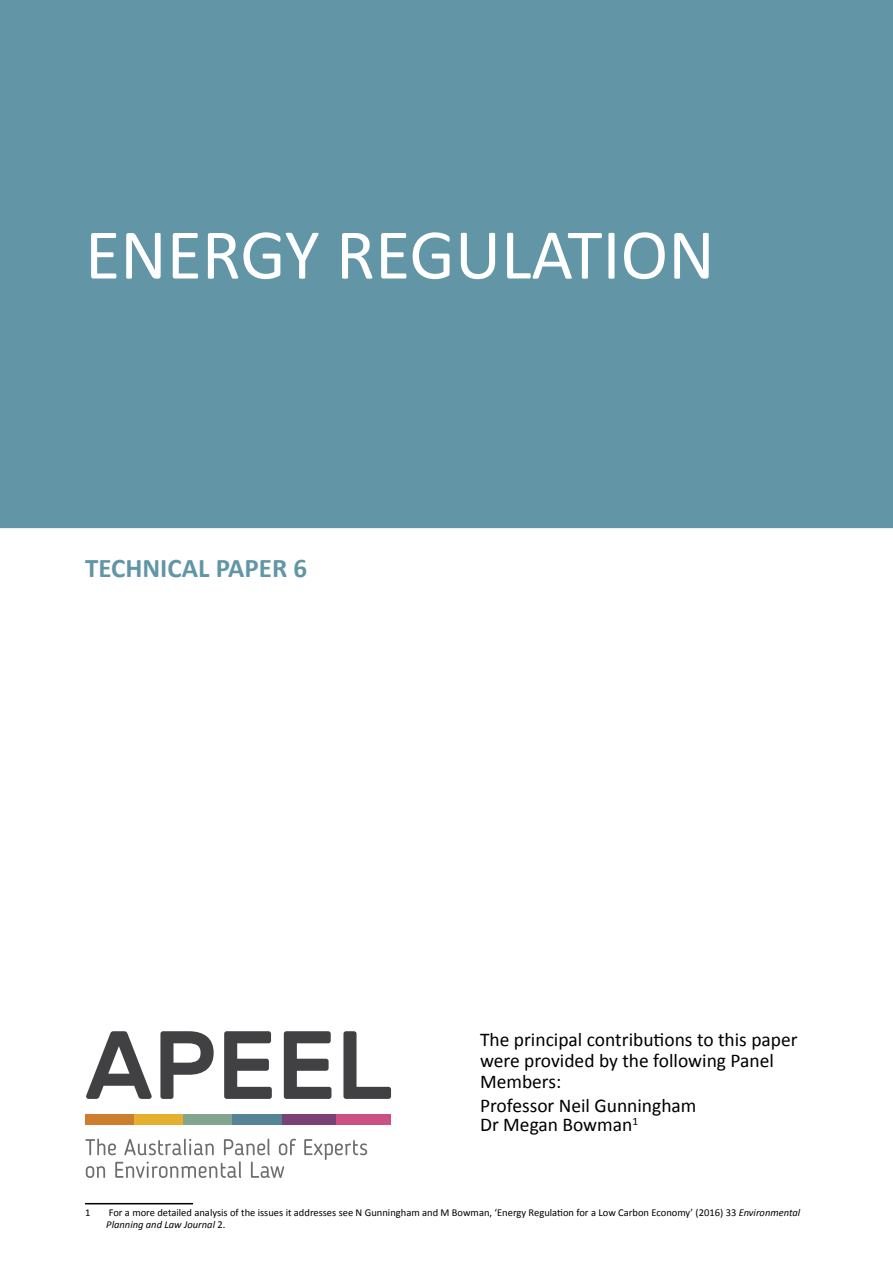
<style>
.page{position:relative;width:893px;height:1263px;background:#fff}
.page>*{position:absolute;margin:0;border:0;box-sizing:border-box;transform-origin:0 0}
.t1{font:72px "Calibri";color:#fff}
.t2{font:700 27px "Calibri";color:#6296a7}
.t3{font:19.5px/21px "Calibri";color:#000}
.t4{font:10.5px/12px "Calibri";color:#000}
.s1{font-style:italic}
</style>
<div class="page">
<div style="left:1px;top:1px;width:891px;height:526px;background:#6296a7"></div>
<svg style="left:85px;top:1138px;width:31px;height:17px"></svg>
<svg style="left:124px;top:1139px;width:90px;height:16px"></svg>
<svg style="left:224px;top:1139px;width:46px;height:16px"></svg>
<svg style="left:279px;top:1139px;width:17px;height:16px"></svg>
<svg style="left:304px;top:1139px;width:63px;height:21px"></svg>
<svg style="left:86px;top:1166px;width:19px;height:12px"></svg>
<svg style="left:115px;top:1161px;width:126px;height:17px"></svg>
<svg style="left:251px;top:1161px;width:33px;height:17px"></svg>
<svg style="left:86px;top:1031px;width:66px;height:68px"></svg>
<svg style="left:160px;top:1031px;width:54px;height:68px"></svg>
<svg style="left:224px;top:1031px;width:48px;height:68px"></svg>
<svg style="left:284px;top:1031px;width:47px;height:68px"></svg>
<svg style="left:343px;top:1031px;width:48px;height:68px"></svg>
<div style="left:85px;top:1114px;width:54px;height:10px;background:#cc7d2e"></div>
<div style="left:134px;top:1114px;width:55px;height:10px;background:#e4b02d"></div>
<div style="left:183px;top:1114px;width:54px;height:10px;background:#83a48e"></div>
<div style="left:233px;top:1114px;width:54px;height:10px;background:#558497"></div>
<div style="left:282px;top:1114px;width:54px;height:10px;background:#794277"></div>
<div style="left:336px;top:1114px;width:55px;height:10px;background:#cb5183"></div>
<hr style="left:85px;top:1203px;width:108px;height:1px;background:#000">
<h1 class="t1" style="left:85px;top:209px;width:631px">ENERGY REGULATION</h1>
<h2 class="t2" style="left:85px;top:550px;width:224px">TECHNICAL PAPER 6</h2>
<h3 class="t3" style="left:480px;top:1029px;width:319px">The principal contributions to this paper were provided by the following Panel<br>Members:</h3>
<h3 class="t3" style="left:480px;top:1095px;width:218px;line-height:19.5px">Professor Neil Gunningham<br>Dr Megan Bowman<sup>1</sup></h3>
<p class="t4" style="left:85px;top:1206px;width:7px">1</p>
<p class="t4" style="left:106px;top:1206px;width:695px">For a more detailed analysis of the issues it addresses see N Gunningham and M Bowman, ‘Energy Regulation for a Low Carbon Economy’ (2016) 33 <span class="s1">Environmental<br>Planning and Law Journal</span> 2.</p>
</div>
